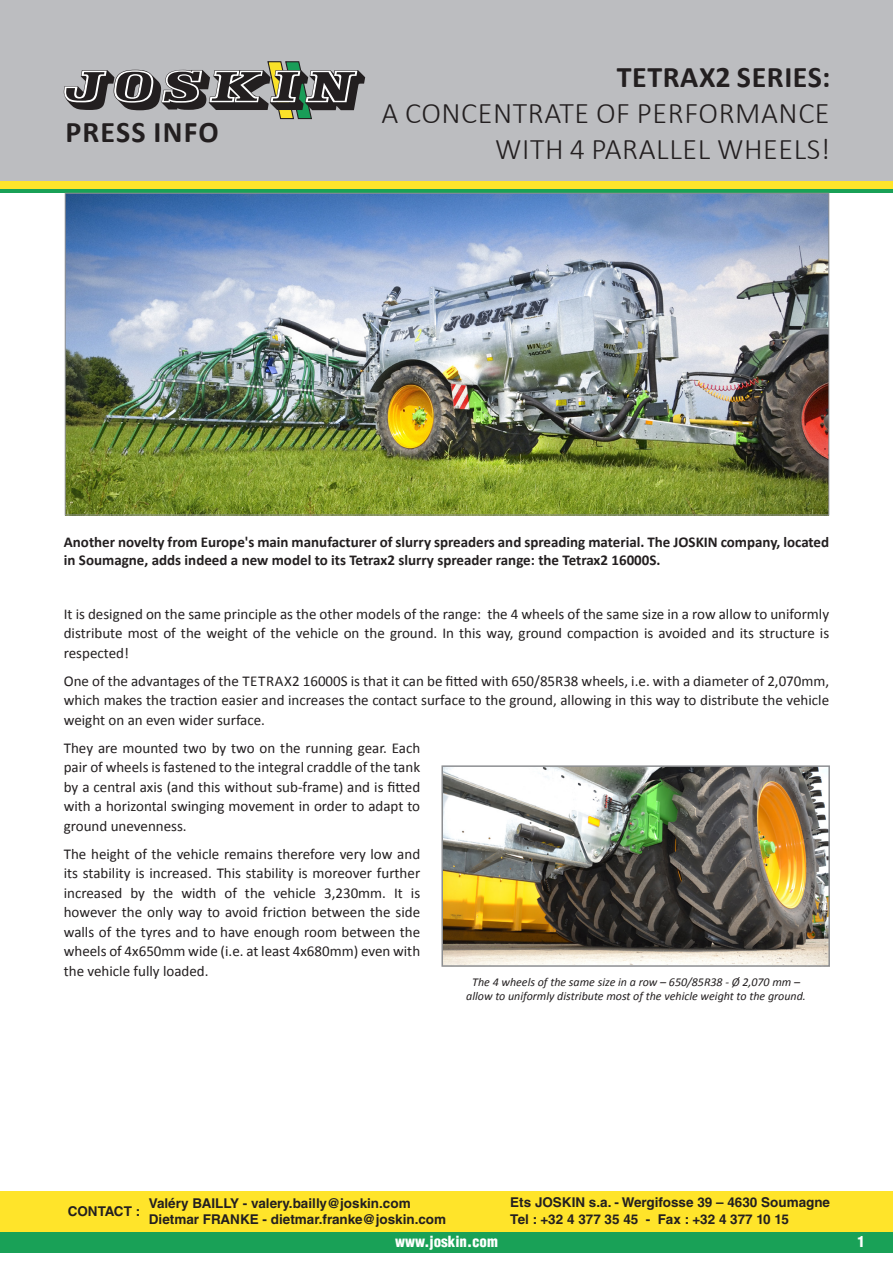
<style>
.page{position:relative;width:893px;height:1263px;background:#fff}
.page>*{position:absolute;margin:0;border:0;box-sizing:border-box;transform-origin:0 0}
.t1{font:300 30px/36px "Calibri";letter-spacing:.02em;color:#231f20;text-align:right}
.t2{font:700 30px "Calibri";letter-spacing:.04em;color:#231f20}
.t3{font:15px/19.5px "Calibri";color:#231f20;text-align:justify}
.t4{font:700 15px/18px "Calibri";color:#231f20}
.t5{font:900 condensed 15px "Helvetica LT Std";color:#fff}
.t6{font:700 13.5px/16.2px "Helvetica LT Std";color:#231f20}
.t7{font:italic 12px/14.4px "Calibri";color:#231f20;text-align:center}
.s1{font-weight:700}
</style>
<div class="page">
<div style="left:0;top:1229px;width:893px;height:23px;background:#19a157"></div>
<svg style="left:0;top:189px;width:893px;height:4px;background:#1e9f59"></svg>
<div style="left:0;top:1191px;width:893px;height:40px;background:#ffe42a"></div>
<div style="left:0;top:180px;width:893px;height:9px;background:#ffe42a"></div>
<div style="left:0;top:0;width:893px;height:181px;background:#bcbdc0"></div>
<svg style="left:64px;top:61px;width:301px;height:58px"></svg>
<img style="left:67px;top:195px;width:760px;height:318px">
<img style="left:444px;top:768px;width:383px;height:196px">
<div style="left:441px;top:765px;width:389px;height:202px;border:2px solid #8d8f92"></div>
<h1 class="t2" style="left:65px;top:113px;width:155px">PRESS INFO</h1>
<p class="t1" style="left:381px;top:58px;width:450px"><span class="s1">TETRAX2 SERIES:<br></span>A CONCENTRATE OF PERFORMANCE<br>WITH 4 PARALLEL WHEELS!</p>
<p class="t4" style="left:64px;top:533px;width:767px">Another novelty from Europe's main manufacturer of slurry spreaders and spreading material. The JOSKIN company, located in Soumagne, adds indeed a new model to its Tetrax2 slurry spreader range: the Tetrax2 16000S.</p>
<p class="t3" style="left:64px;top:604px;width:767px">It is designed on the same principle as the other models of the range: the 4 wheels of the same size in a row allow to uniformly distribute most of the weight of the vehicle on the ground. In this way, ground compaction is avoided and its structure is respected!</p>
<p class="t3" style="left:64px;top:671px;width:767px">One of the advantages of the TETRAX2 16000S is that it can be fitted with 650/85R38 wheels, i.e. with a diameter of 2,070mm, which makes the traction easier and increases the contact surface to the ground, allowing in this way to distribute the vehicle weight on an even wider surface.</p>
<p class="t3" style="left:64px;top:738px;width:358px">They are mounted two by two on the running gear. Each pair of wheels is fastened to the integral craddle of the tank by a central axis (and this without sub-frame) and is fitted with a horizontal swinging movement in order to adapt to ground unevenness.</p>
<p class="t3" style="left:64px;top:844px;width:358px">The height of the vehicle remains therefore very low and its stability is increased. This stability is moreover further increased by the width of the vehicle 3,230mm. It is however the only way to avoid friction between the side walls of the tyres and to have enough room between the wheels of 4x650mm wide (i.e. at least 4x680mm) even with the vehicle fully loaded.</p>
<p class="t7" style="left:466px;top:974px;width:341px">The 4 wheels of the same size in a row – 650/85R38 - Ø 2,070 mm – allow to uniformly distribute most of the vehicle weight to the ground.</p>
<p class="t6" style="left:68px;top:1203px;width:74px">CONTACT :</p>
<p class="t6" style="left:149px;top:1195px;width:299px">Valéry BAILLY - valery.bailly@joskin.com<br>Dietmar FRANKE - dietmar.franke@joskin.com</p>
<p class="t6" style="left:510px;top:1194px;width:321px">Ets JOSKIN s.a. - Wergifosse 39 – 4630 Soumagne<br>Tel : +32 4 377 35 45 - Fax : +32 4 377 10 15</p>
<p class="t5" style="left:395px;top:1232px;width:104px">www.joskin.com</p>
<p class="t5" style="left:857px;top:1232px;width:9px">1</p>
</div>
